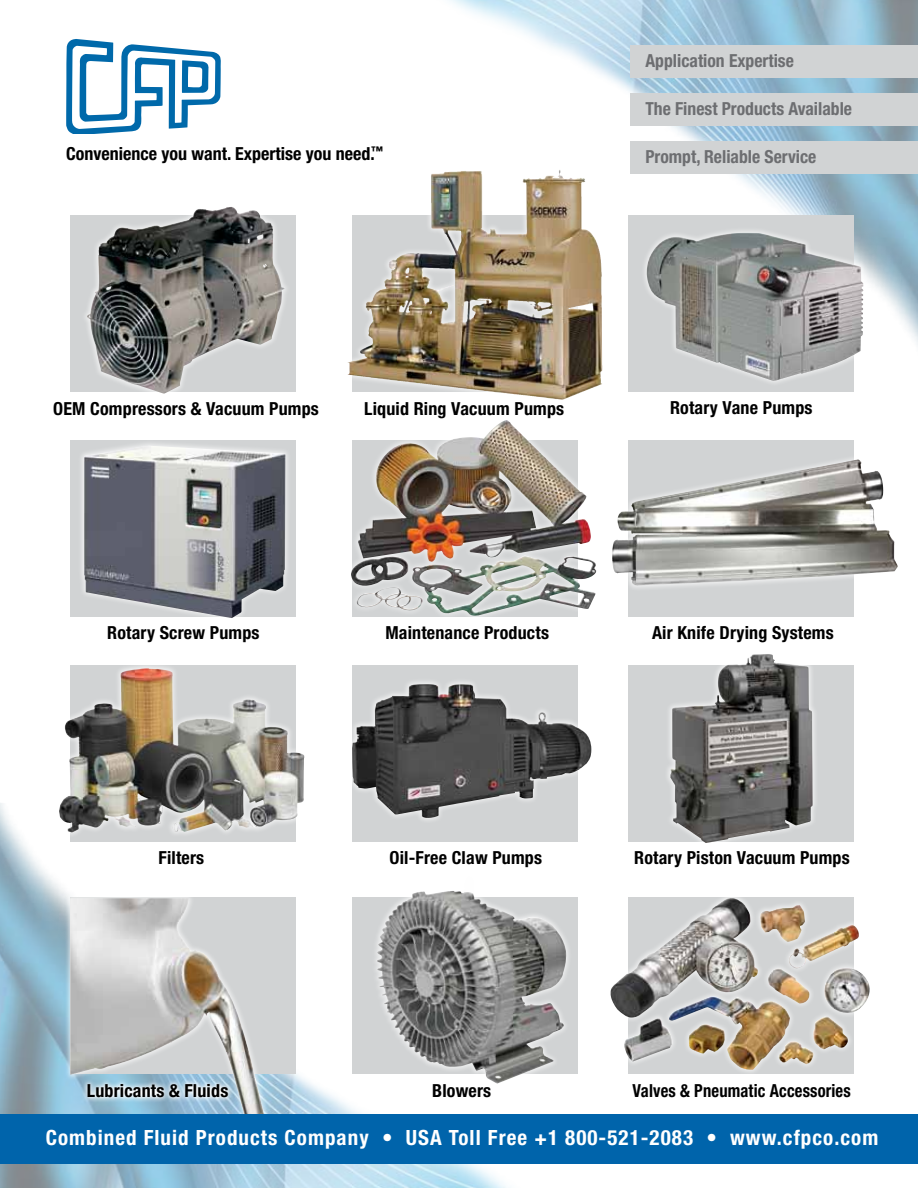
<style>
.page{position:relative;width:918px;height:1188px;background:#fff}
.page>*{position:absolute;margin:0;border:0;box-sizing:border-box;transform-origin:0 0}
.t1{font:700 condensed 21px "Helvetica Neue";letter-spacing:.05em;color:#fff}
.t2{font:700 condensed 18px "Helvetica Neue";letter-spacing:.01em;color:#000}
.t3{font:700 condensed 18px "Helvetica Neue";color:#6d6e71}
.t4{font:700 condensed 18px "Helvetica Neue";letter-spacing:.01em;color:#000;scale:.92 1}
</style>
<div class="page">
<img style="left:450px;top:0;width:468px;height:364px">
<img style="left:0;top:802px;width:633px;height:386px">
<svg style="left:66px;top:39px;width:155px;height:95px"></svg>
<div style="left:71px;top:215px;width:225px;height:177px;background:#d1d3d4"></div>
<div style="left:629px;top:215px;width:225px;height:177px;background:#d1d3d4"></div>
<div style="left:71px;top:440px;width:225px;height:177px;background:#d1d3d4"></div>
<div style="left:629px;top:440px;width:225px;height:177px;background:#d1d3d4"></div>
<div style="left:629px;top:665px;width:225px;height:177px;background:#d1d3d4"></div>
<div style="left:353px;top:665px;width:225px;height:177px;background:#d1d3d4"></div>
<div style="left:71px;top:665px;width:225px;height:177px;background:#d1d3d4"></div>
<div style="left:71px;top:897px;width:225px;height:177px;background:#d1d3d4"></div>
<div style="left:353px;top:897px;width:225px;height:177px;background:#d1d3d4"></div>
<div style="left:64px;top:892px;width:209px;height:241px;background:#fff;opacity:.75"></div>
<img style="left:70px;top:898px;width:101px;height:177px">
<div style="left:342px;top:164px;width:266px;height:242px;background:#fff;opacity:.75"></div>
<img style="left:431px;top:170px;width:128px;height:78px">
<div style="left:630px;top:142px;width:288px;height:32px;background:#d1d3d4"></div>
<div style="left:630px;top:93px;width:288px;height:33px;background:#d1d3d4"></div>
<div style="left:630px;top:45px;width:288px;height:33px;background:#d1d3d4"></div>
<div style="left:0;top:1114px;width:918px;height:49px;background:#0064ab"></div>
<div style="left:345px;top:414px;width:257px;height:208px;background:#fff;opacity:.75"></div>
<img style="left:358px;top:420px;width:233px;height:142px">
<svg style="left:82px;top:1078px;width:152px;height:25px"></svg>
<div style="left:606px;top:454px;width:298px;height:137px;background:#fff;opacity:.75"></div>
<img style="left:685px;top:459px;width:173px;height:33px">
<div style="left:78px;top:440px;width:213px;height:184px;background:#fff;opacity:.75"></div>
<img style="left:84px;top:446px;width:201px;height:172px">
<div style="left:664px;top:648px;width:155px;height:201px;background:#fff;opacity:.75"></div>
<img style="left:670px;top:654px;width:143px;height:189px">
<div style="left:641px;top:227px;width:228px;height:160px;background:#fff;opacity:.75"></div>
<img style="left:645px;top:233px;width:218px;height:148px">
<div style="left:371px;top:871px;width:201px;height:218px;background:#fff;opacity:.75"></div>
<img style="left:376px;top:877px;width:93px;height:158px">
<div style="left:53px;top:662px;width:257px;height:176px;background:#fff;opacity:.75"></div>
<img style="left:59px;top:669px;width:102px;height:164px">
<div style="left:81px;top:201px;width:210px;height:199px;background:#fff;opacity:.75"></div>
<img style="left:87px;top:207px;width:198px;height:187px">
<div style="left:605px;top:892px;width:271px;height:184px;background:#fff;opacity:.75"></div>
<img style="left:610px;top:898px;width:242px;height:120px">
<div style="left:346px;top:678px;width:251px;height:146px;background:#fff;opacity:.75"></div>
<img style="left:352px;top:684px;width:239px;height:134px">
<p class="t2" style="left:66px;top:142px;width:318px">Convenience you want. Expertise you need.<sup>™</sup></p>
<p class="t3" style="left:645px;top:50px;width:150px">Application Expertise</p>
<p class="t3" style="left:645px;top:98px;width:208px">The Finest Products Available</p>
<p class="t3" style="left:645px;top:146px;width:173px">Prompt, Reliable Service</p>
<p class="t2" style="left:53px;top:397px;width:267px">OEM Compressors &amp; Vacuum Pumps</p>
<p class="t2" style="left:364px;top:397px;width:202px">Liquid Ring Vacuum Pumps</p>
<p class="t2" style="left:670px;top:397px;width:144px">Rotary Vane Pumps</p>
<p class="t2" style="left:107px;top:622px;width:154px">Rotary Screw Pumps</p>
<p class="t2" style="left:385px;top:621px;width:165px">Maintenance Products</p>
<p class="t2" style="left:652px;top:621px;width:183px">Air Knife Drying Systems</p>
<p class="t2" style="left:159px;top:846px;width:47px">Filters</p>
<p class="t2" style="left:389px;top:847px;width:154px">Oil-Free Claw Pumps</p>
<p class="t2" style="left:634px;top:847px;width:217px">Rotary Piston Vacuum Pumps</p>
<p class="t2" style="left:87px;top:1080px;width:143px">Lubricants &amp; Fluids</p>
<p class="t2" style="left:432px;top:1080px;width:61px">Blowers</p>
<p class="t4" style="left:632px;top:1080px;width:239px">Valves &amp; Pneumatic Accessories</p>
<p class="t1" style="left:46px;top:1125px;width:834px">Combined Fluid Products Company • USA Toll Free +1 800-521-2083 • www.cfpco.com</p>
</div>
